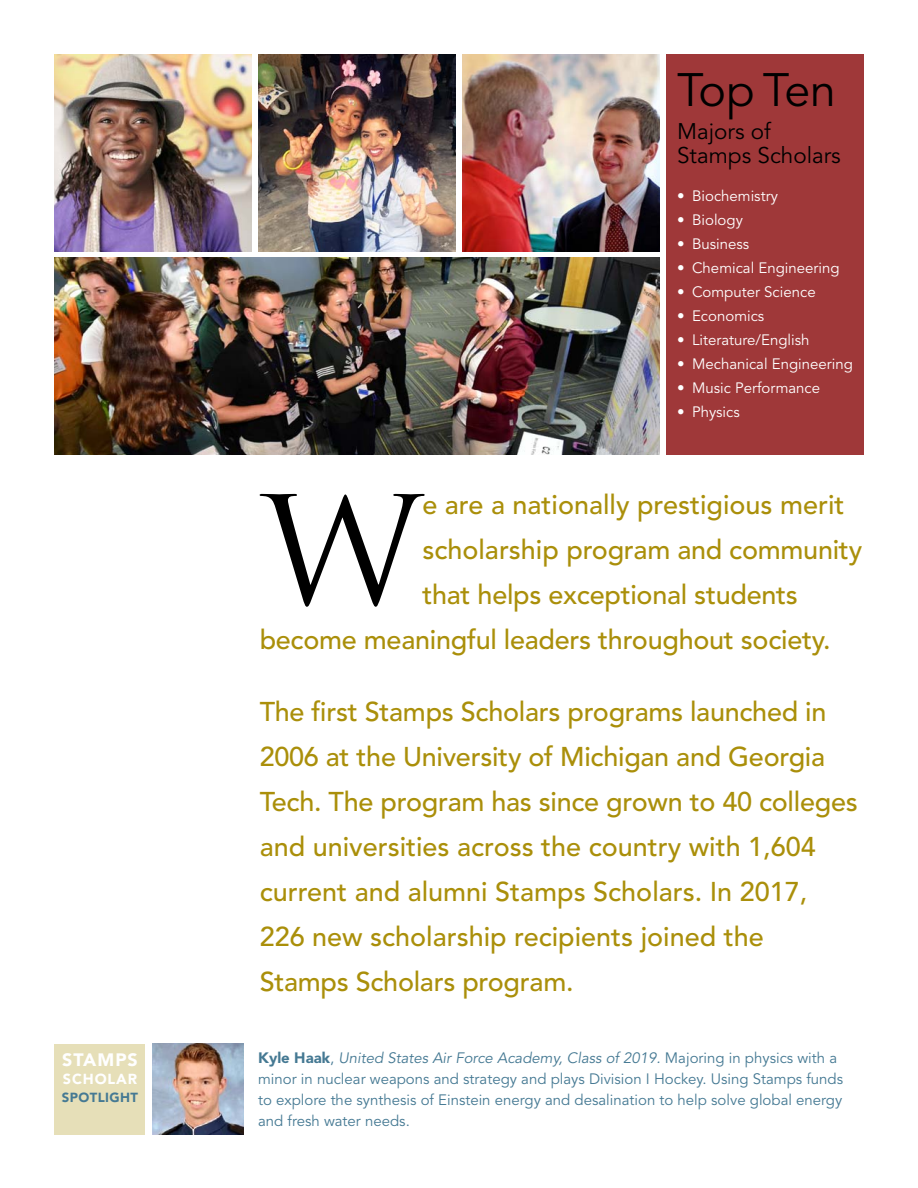
<style>
.page{position:relative;width:918px;height:1188px;background:#fff}
.page>*{position:absolute;margin:0;border:0;box-sizing:border-box;transform-origin:0 0}
.t1{font:146.55px "Trajan Pro";color:#000}
.t2{font:46.5px "Avenir LT Std";letter-spacing:-.055em;color:#000}
.t3{font:500 27px/45px "Avenir LT Std";letter-spacing:-.01em;color:#aa8f0a}
.t4{font:22.5px/24.8px "Avenir LT Std";color:#000}
.t5{font:900 17.85px "Avenir LT Std";letter-spacing:.06em;color:#fff}
.t6{font:15px/21px "Avenir LT Std";color:#457993}
.t7{font:15px "Avenir LT Std";color:#fff}
.t8{font:900 14.4px "Avenir LT Std";letter-spacing:.06em;color:#fff}
.t9{font:900 13.2px "Avenir LT Std";letter-spacing:.03em;color:#457993}
.s1{font-weight:900}
.s2{font-style:italic}
</style>
<div class="page">
<img style="left:258px;top:54px;width:198px;height:197px">
<img style="left:54px;top:258px;width:606px;height:197px">
<img style="left:54px;top:54px;width:197px;height:198px">
<img style="left:462px;top:54px;width:198px;height:197px">
<img style="left:153px;top:1044px;width:91px;height:91px">
<div style="left:54px;top:1044px;width:91px;height:91px;background:#e6dfb8"></div>
<div style="left:667px;top:54px;width:197px;height:401px;background:#9f3839"></div>
<p class="t5" style="left:62px;top:1049px;width:77px">STAMPS</p>
<p class="t8" style="left:63px;top:1070px;width:76px">SCHOLAR</p>
<p class="t9" style="left:62px;top:1090px;width:75px">SPOTLIGHT</p>
<h2 class="t2" style="left:677px;top:63px;width:161px">Top Ten</h2>
<p class="t4" style="left:677px;top:119px;width:165px">Majors of<br>Stamps Scholars</p>
<p class="t7" style="left:677px;top:187px;width:102px">• Biochemistry</p>
<p class="t7" style="left:677px;top:211px;width:67px">• Biology</p>
<p class="t7" style="left:677px;top:235px;width:74px">• Business</p>
<p class="t7" style="left:677px;top:259px;width:164px">• Chemical Engineering</p>
<p class="t7" style="left:677px;top:283px;width:140px">• Computer Science</p>
<p class="t7" style="left:677px;top:307px;width:89px">• Economics</p>
<p class="t7" style="left:677px;top:331px;width:134px">• Literature/English</p>
<p class="t7" style="left:677px;top:355px;width:177px">• Mechanical Engineering</p>
<p class="t7" style="left:677px;top:379px;width:145px">• Music Performance</p>
<p class="t7" style="left:677px;top:403px;width:64px">• Physics</p>
<h1 class="t1" style="left:261px;top:458px;width:163px">W</h1>
<p class="t3" style="left:422px;top:483px;width:424px">e are a nationally prestigious merit</p>
<p class="t3" style="left:422px;top:528px;width:441px">scholarship program and community</p>
<p class="t3" style="left:422px;top:573px;width:377px">that helps exceptional students</p>
<p class="t3" style="left:260px;top:618px;width:572px">become meaningful leaders throughout society.</p>
<p class="t3" style="left:260px;top:690px;width:600px">The first Stamps Scholars programs launched in 2006 at the University of Michigan and Georgia Tech. The program has since grown to 40 colleges and universities across the country with 1,604 current and alumni Stamps Scholars. In 2017, 226 new scholarship recipients joined the Stamps Scholars program.</p>
<p class="t6" style="left:258px;top:1048px;width:586px"><span class="s1">KYLE HAAK</span>, <span class="s2">United States Air Force Academy, Class of 2019.</span> Majoring in physics with a minor in nuclear weapons and strategy and plays Division I Hockey. Using Stamps funds to explore the synthesis of Einstein energy and desalination to help solve global energy and fresh water needs.</p>
</div>
